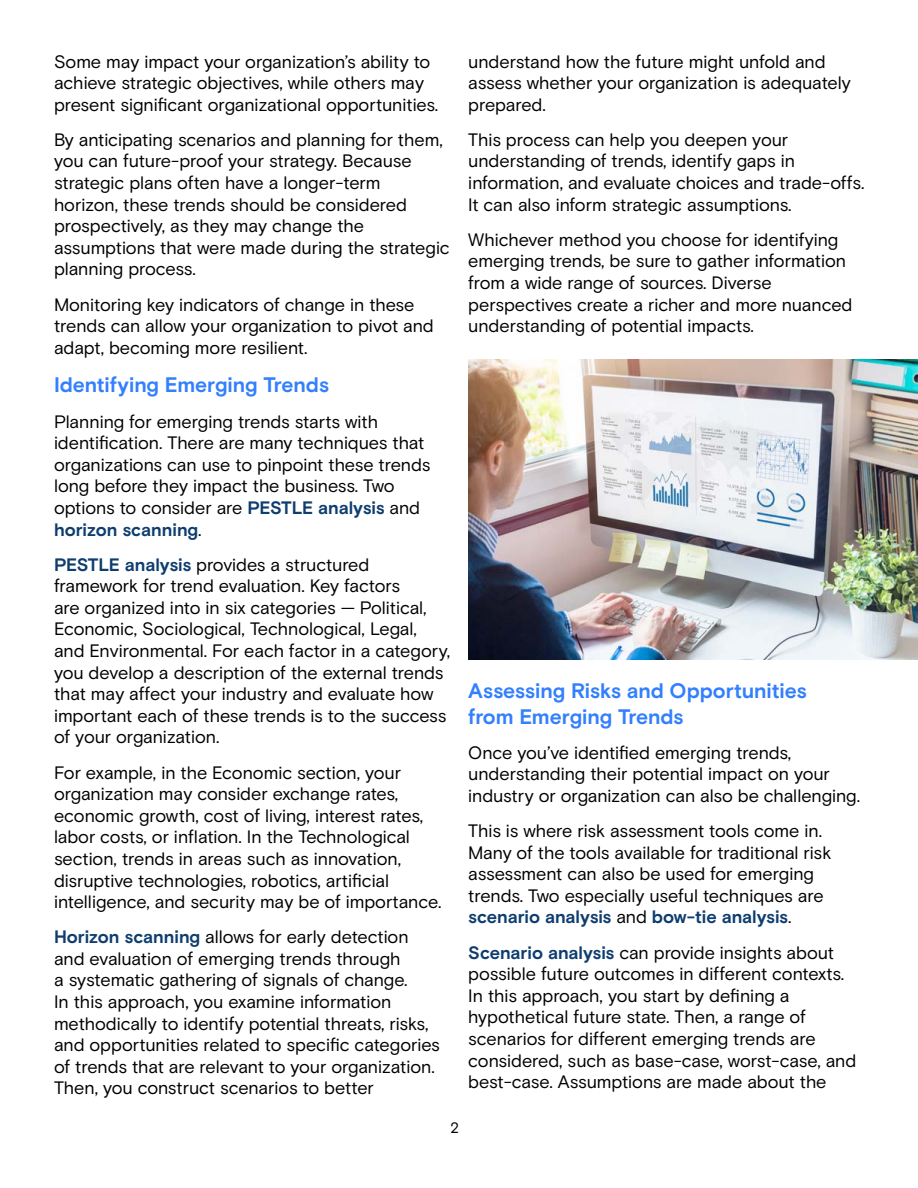
<style>
.page{position:relative;width:918px;height:1188px;background:#fff}
.page>*{position:absolute;margin:0;border:0;box-sizing:border-box;transform-origin:0 0}
.t1{font:700 21px/25.2px "Basis Grotesque";letter-spacing:-.005em;color:#3380fc}
.t2{font:18px/21.6px "Basis Grotesque";letter-spacing:-.005em;color:#000}
.t3{font:15px "Basis Grotesque";color:#000}
.s1{font-weight:700;color:#0e3d6e}
</style>
<div class="page">
<img style="left:468px;top:360px;width:450px;height:299px">
<p class="t2" style="left:54px;top:51px;width:386px">Some may impact your organization’s ability to achieve strategic objectives, while others may present significant organizational opportunities.</p>
<p class="t2" style="left:54px;top:129px;width:397px">By anticipating scenarios and planning for them, you can future-proof your strategy. Because strategic plans often have a longer-term<br>horizon, these trends should be considered prospectively, as they may change the assumptions that were made during the strategic planning process.</p>
<p class="t2" style="left:54px;top:294px;width:381px">Monitoring key indicators of change in these trends can allow your organization to pivot and adapt, becoming more resilient.</p>
<p class="t1" style="left:54px;top:373px;width:276px">Identifying Emerging Trends</p>
<p class="t2" style="left:54px;top:411px;width:378px">Planning for emerging trends starts with identification. There are many techniques that organizations can use to pinpoint these trends long before they impact the business. Two options to consider are <span class="s1">PESTLE analysis</span> and <span class="s1">horizon scanning</span>.</p>
<p class="t2" style="left:54px;top:554px;width:398px"><span class="s1">PESTLE analysis</span> provides a structured framework for trend evaluation. Key factors<br>are organized into in six categories — Political, Economic, Sociological, Technological, Legal, and Environmental. For each factor in a category, you develop a description of the external trends that may affect your industry and evaluate how important each of these trends is to the success of your organization.</p>
<p class="t2" style="left:54px;top:762px;width:389px">For example, in the Economic section, your organization may consider exchange rates, economic growth, cost of living, interest rates, labor costs, or inflation. In the Technological section, trends in areas such as innovation, disruptive technologies, robotics, artificial intelligence, and security may be of importance.</p>
<p class="t2" style="left:54px;top:926px;width:387px"><span class="s1">Horizon scanning</span> allows for early detection and evaluation of emerging trends through<br>a systematic gathering of signals of change.<br>In this approach, you examine information methodically to identify potential threats, risks, and opportunities related to specific categories of trends that are relevant to your organization.<br>Then, you construct scenarios to better</p>
<p class="t3" style="left:450px;top:1119px;width:10px">2</p>
<p class="t2" style="left:468px;top:51px;width:384px">understand how the future might unfold and assess whether your organization is adequately prepared.</p>
<p class="t2" style="left:468px;top:129px;width:398px">This process can help you deepen your understanding of trends, identify gaps in information, and evaluate choices and trade-offs.<br>It can also inform strategic assumptions.</p>
<p class="t2" style="left:468px;top:229px;width:386px">Whichever method you choose for identifying emerging trends, be sure to gather information from a wide range of sources. Diverse perspectives create a richer and more nuanced understanding of potential impacts.</p>
<p class="t1" style="left:468px;top:679px;width:340px">Assessing Risks and Opportunities from Emerging Trends</p>
<p class="t2" style="left:468px;top:742px;width:393px">Once you’ve identified emerging trends, understanding their potential impact on your industry or organization can also be challenging.</p>
<p class="t2" style="left:468px;top:820px;width:365px">This is where risk assessment tools come in.<br>Many of the tools available for traditional risk assessment can also be used for emerging trends. Two especially useful techniques are <span class="s1">scenario analysis</span> and <span class="s1">bow-tie analysis</span>.</p>
<p class="t2" style="left:468px;top:942px;width:389px"><span class="s1">Scenario analysis</span> can provide insights about possible future outcomes in different contexts.<br>In this approach, you start by defining a hypothetical future state. Then, a range of scenarios for different emerging trends are considered, such as base-case, worst-case, and best-case. Assumptions are made about the</p>
</div>
